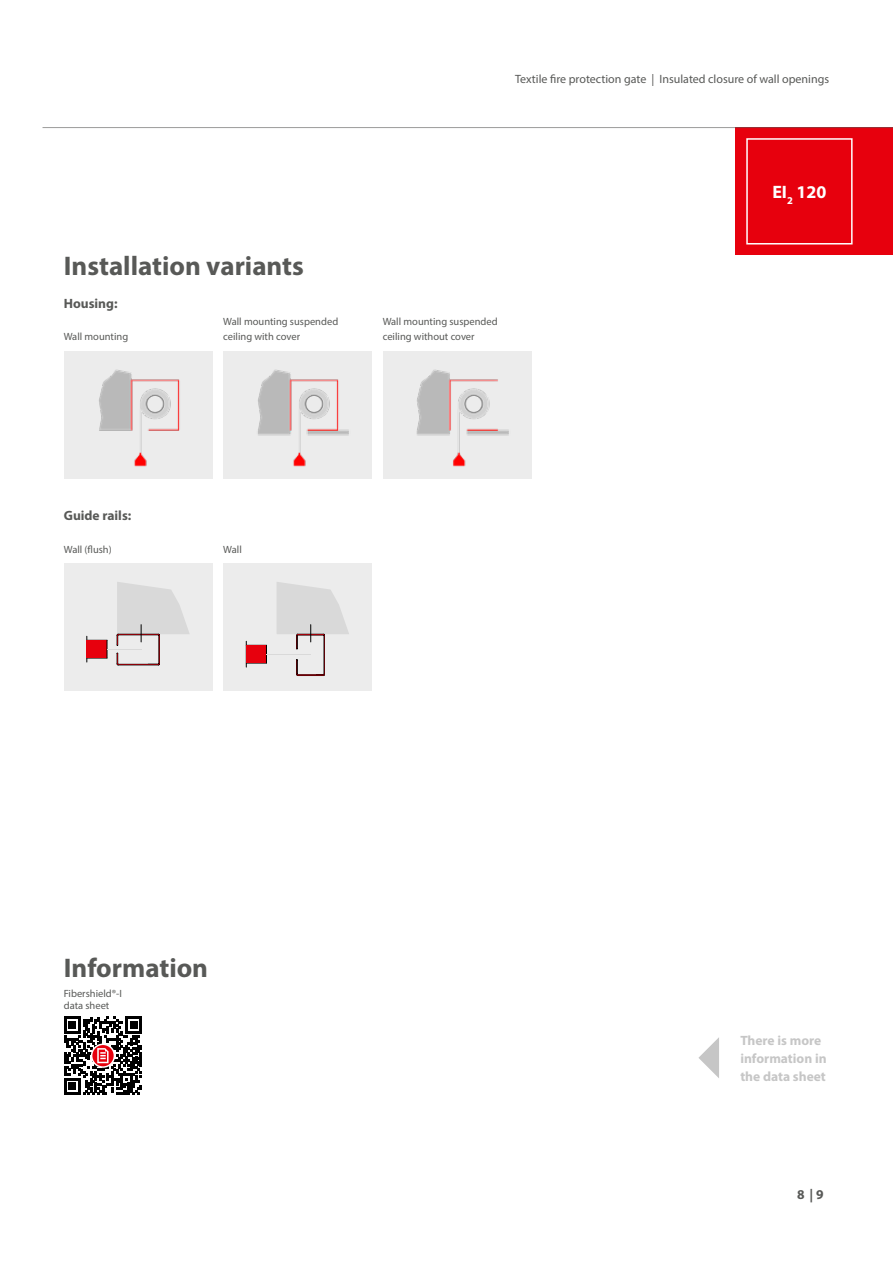
<style>
.page{position:relative;width:893px;height:1263px;background:#fff}
.page>*{position:absolute;margin:0;border:0;box-sizing:border-box;transform-origin:0 0}
.t1{font:700 27px "Myriad Pro";color:#585957}
.t2{font:700 18px "Myriad Pro";color:#fff}
.t3{font:700 13.5px/18px "Myriad Pro";color:#c6c6c6}
.t4{font:700 13.5px "Myriad Pro";color:#585957}
.t5{font:12px "Myriad Pro";color:#585957}
.t6{font:10.5px/15px "Myriad Pro";color:#585957}
</style>
<div class="page">
<div style="left:736px;top:128px;width:157px;height:127px;background:#e7000d"></div>
<div style="left:746px;top:138px;width:107px;height:106px;border:2px solid #fff"></div>
<hr style="left:43px;top:127px;width:850px;height:1px;background:#585957">
<div style="left:64px;top:351px;width:149px;height:127px;background:#ececec"></div>
<img style="left:99px;top:369px;width:81px;height:98px">
<div style="left:223px;top:351px;width:149px;height:127px;background:#ececec"></div>
<img style="left:258px;top:369px;width:91px;height:98px">
<div style="left:383px;top:351px;width:148px;height:127px;background:#ececec"></div>
<img style="left:416px;top:369px;width:93px;height:98px">
<div style="left:64px;top:563px;width:149px;height:128px;background:#ececec"></div>
<div style="left:223px;top:563px;width:149px;height:128px;background:#ececec"></div>
<svg style="left:64px;top:1017px;width:78px;height:77px"></svg>
<svg style="left:87px;top:636px;width:21px;height:26px"></svg>
<hr style="left:107px;top:649px;width:35px;height:1px;background:#d9d9d9">
<svg style="left:117px;top:582px;width:72px;height:83px"></svg>
<svg style="left:246px;top:641px;width:21px;height:26px"></svg>
<hr style="left:266px;top:654px;width:35px;height:1px;background:#d9d9d9">
<svg style="left:277px;top:582px;width:72px;height:94px"></svg>
<svg style="left:698px;top:1037px;width:21px;height:41px"></svg>
<p class="t5" style="left:515px;top:72px;width:315px">Textile fire protection gate | Insulated closure of wall openings</p>
<h1 class="t1" style="left:64px;top:249px;width:242px">Installation variants</h1>
<p class="t4" style="left:64px;top:294px;width:55px">Housing:</p>
<p class="t6" style="left:64px;top:329px;width:66px">Wall mounting</p>
<p class="t6" style="left:223px;top:314px;width:116px">Wall mounting suspended ceiling with cover</p>
<p class="t6" style="left:383px;top:314px;width:116px">Wall mounting suspended ceiling without cover</p>
<h2 class="t2" style="left:772px;top:180px;width:56px">EI<sub>2</sub> 120</h2>
<p class="t4" style="left:64px;top:507px;width:69px">Guide rails:</p>
<p class="t6" style="left:64px;top:542px;width:50px">Wall (flush)</p>
<p class="t6" style="left:223px;top:542px;width:20px">Wall</p>
<h1 class="t1" style="left:64px;top:950px;width:146px">Information</h1>
<p class="t6" style="left:64px;top:986px;width:60px;line-height:12.6px">Fibershield®-I data sheet</p>
<p class="t3" style="left:740px;top:1031px;width:88px">There is more information in the data sheet</p>
<p class="t4" style="left:797px;top:1186px;width:28px">8 | 9</p>
</div>
